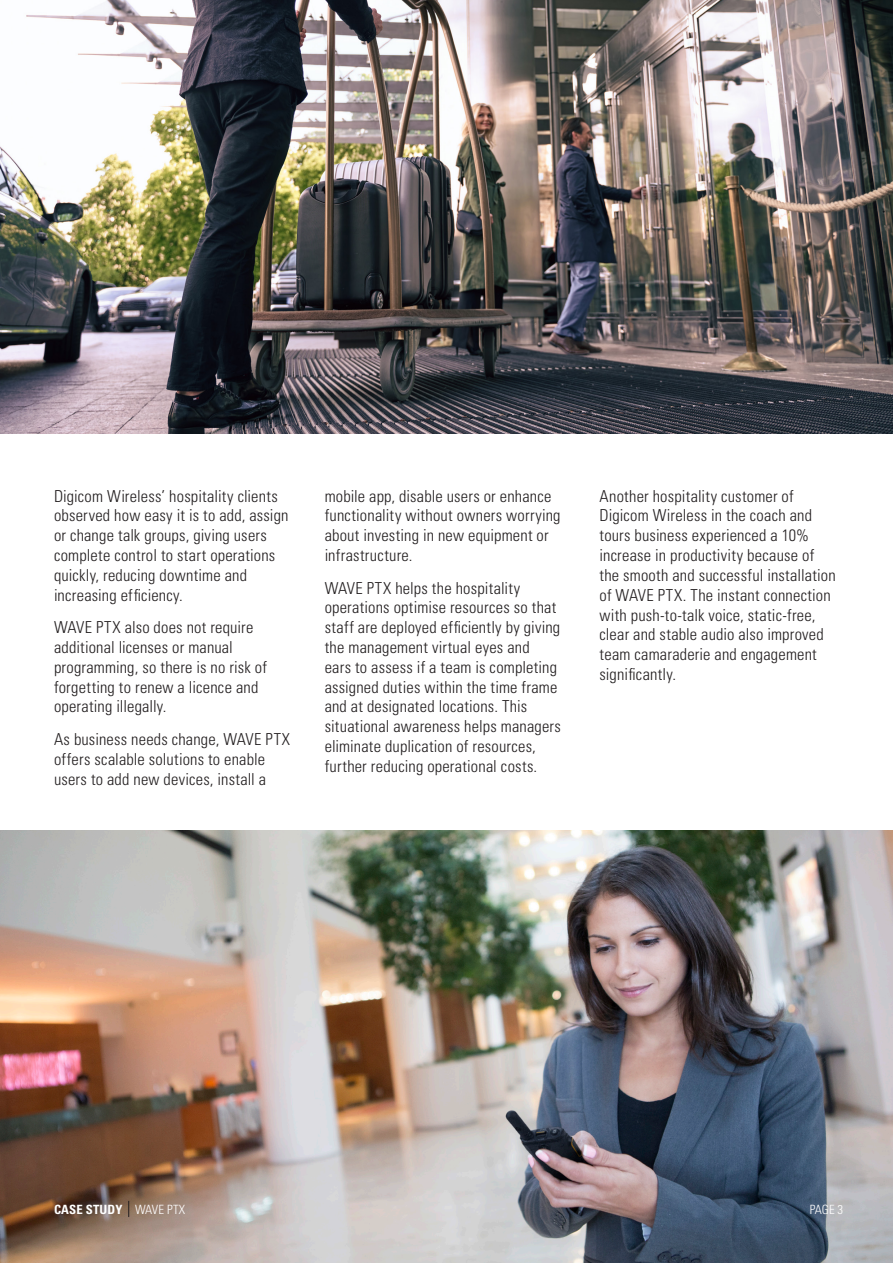
<style>
.page{position:relative;width:893px;height:1263px;background:#fff}
.page>*{position:absolute;margin:0;border:0;box-sizing:border-box;transform-origin:0 0}
.t1{font:300 condensed 16.5px/19.8px "Univers LT Std";letter-spacing:.01em;color:#231f20}
.t2{font:700 condensed 12.75px "Univers LT Std";letter-spacing:.01em;color:#fff}
.t3{font:300 condensed 12.75px "Univers LT Std";color:#fff}
.s1{font-weight:300}
</style>
<div class="page">
<img style="left:0;top:830px;width:893px;height:433px">
<img style="left:0;top:0;width:893px;height:433px">
<svg style="left:128px;top:1201px;width:1px;height:16px"></svg>
<p class="t1" style="left:54px;top:486px;width:236px">Digicom Wireless’ hospitality clients observed how easy it is to add, assign or change talk groups, giving users complete control to start operations quickly, reducing downtime and increasing efficiency.</p>
<p class="t1" style="left:54px;top:617px;width:215px">WAVE PTX also does not require additional licenses or manual programming, so there is no risk of forgetting to renew a licence and operating illegally.</p>
<p class="t1" style="left:54px;top:729px;width:238px">As business needs change, WAVE PTX offers scalable solutions to enable users to add new devices, install a</p>
<p class="t1" style="left:325px;top:486px;width:237px">mobile app, disable users or enhance functionality without owners worrying about investing in new equipment or infrastructure.</p>
<p class="t1" style="left:325px;top:578px;width:238px">WAVE PTX helps the hospitality operations optimise resources so that staff are deployed efficiently by giving the management virtual eyes and<br>ears to assess if a team is completing assigned duties within the time frame and at designated locations. This situational awareness helps managers eliminate duplication of resources, further reducing operational costs.</p>
<p class="t1" style="left:599px;top:486px;width:238px">Another hospitality customer of Digicom Wireless in the coach and tours business experienced a 10% increase in productivity because of the smooth and successful installation of WAVE PTX. The instant connection with push-to-talk voice, static-free, clear and stable audio also improved team camaraderie and engagement significantly.</p>
<p class="t2" style="left:54px;top:1202px;width:133px">CASE STUDY <span class="s1">WAVE PTX</span></p>
<p class="t3" style="left:810px;top:1202px;width:35px">PAGE 3</p>
</div>
